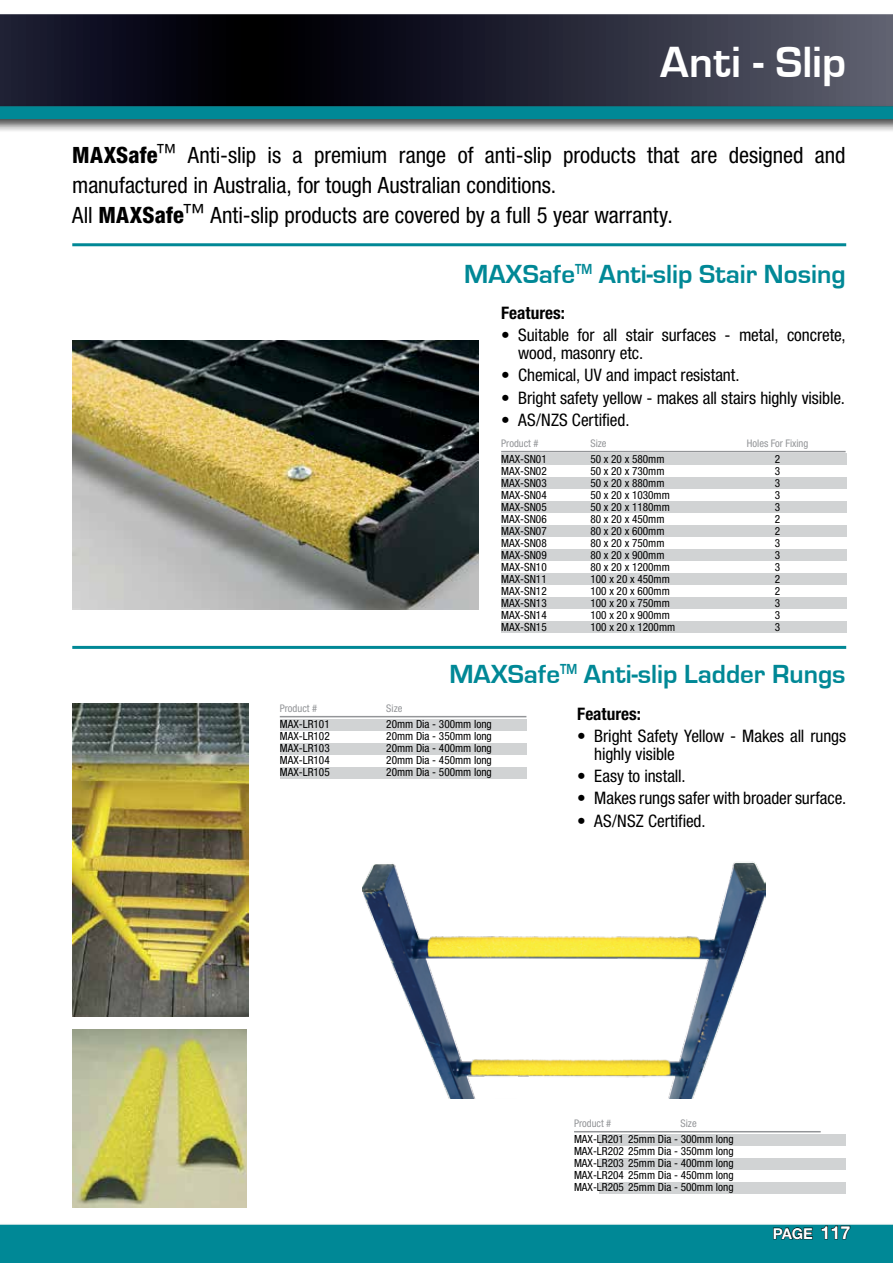
<style>
.page{position:relative;width:893px;height:1263px;background:#fff}
.page>*{position:absolute;margin:0;border:0;box-sizing:border-box;transform-origin:0 0}
.t1{font:700 45px "Eurostile";letter-spacing:.005em;color:#fff}
.t2{font:700 27px "Eurostile";color:#008896}
.t3{font:condensed 22.5px/30px "Helvetica Neue";color:#000;scale:.9 1}
.t4{font:condensed 17.25px/18px "Helvetica Neue";letter-spacing:-.005em;color:#000}
.t5{font:700 condensed 17.25px "Helvetica Neue";color:#000}
.t6{font:700 15px "Helvetica Neue";color:#fff}
.t7{font:condensed 11.25px/12px "Helvetica Neue";color:#000;text-align:justify}
.t8{font:condensed 10.5px "Helvetica Neue";color:#939598}
.s1{font-weight:800}
.s2{font-size:18px}
</style>
<div class="page">
<svg style="left:0;top:14px;width:893px;height:90px;background:#212230"></svg>
<div style="left:0;top:104px;width:893px;height:29px;background:#000;opacity:.6"></div>
<svg style="left:0;top:106px;width:893px;height:13px;background:#018593"></svg>
<div style="left:0;top:1222px;width:893px;height:41px;background:#000;opacity:.6"></div>
<div style="left:0;top:1225px;width:893px;height:38px;background:#008896"></div>
<div style="left:600px;top:1134px;width:246px;height:12px;background:#d1d3d4"></div>
<div style="left:600px;top:1158px;width:246px;height:12px;background:#d1d3d4"></div>
<div style="left:600px;top:1182px;width:246px;height:12px;background:#d1d3d4"></div>
<div style="left:280px;top:719px;width:246px;height:12px;background:#d1d3d4"></div>
<div style="left:280px;top:743px;width:246px;height:12px;background:#d1d3d4"></div>
<div style="left:280px;top:767px;width:246px;height:12px;background:#d1d3d4"></div>
<div style="left:501px;top:453px;width:345px;height:12px;background:#d1d3d4"></div>
<div style="left:501px;top:477px;width:345px;height:12px;background:#d1d3d4"></div>
<div style="left:501px;top:501px;width:345px;height:12px;background:#d1d3d4"></div>
<div style="left:501px;top:525px;width:345px;height:12px;background:#d1d3d4"></div>
<div style="left:501px;top:549px;width:345px;height:12px;background:#d1d3d4"></div>
<div style="left:501px;top:573px;width:345px;height:12px;background:#d1d3d4"></div>
<div style="left:501px;top:597px;width:345px;height:12px;background:#d1d3d4"></div>
<div style="left:501px;top:621px;width:345px;height:12px;background:#d1d3d4"></div>
<img style="left:72px;top:340px;width:407px;height:269px">
<hr style="left:501px;top:451px;width:345px;height:1px;background:#939598">
<img style="left:72px;top:703px;width:176px;height:313px">
<img style="left:72px;top:1029px;width:175px;height:179px">
<img style="left:363px;top:861px;width:402px;height:238px">
<hr style="left:280px;top:716px;width:246px;height:1px;background:#939598">
<hr style="left:574px;top:1131px;width:247px;height:1px;background:#939598">
<hr style="left:72px;top:243px;width:774px;height:3px;background:#008896">
<hr style="left:72px;top:646px;width:774px;height:3px;background:#008896">
<h1 class="t1" style="left:660px;top:37px;width:188px">Anti - Slip</h1>
<h3 class="t3" style="left:72px;top:140px;width:861px"><span class="s1">MAXSafe</span>™ Anti-slip is a premium range of anti-slip products that are designed and manufactured in Australia, for tough Australian conditions.<br>All <span class="s1">MAXSafe</span>™ Anti-slip products are covered by a full 5 year warranty.</h3>
<h2 class="t2" style="left:464px;top:260px;width:383px">MAXSafe<sup>TM</sup> Anti-slip Stair Nosing</h2>
<h3 class="t5" style="left:501px;top:302px;width:65px">Features:</h3>
<h3 class="t4" style="left:518px;top:326px;width:329px;text-indent:-17px">• Suitable for all stair surfaces - metal, concrete, wood, masonry etc.</h3>
<h3 class="t4" style="left:501px;top:366px;width:240px">• Chemical, UV and impact resistant.</h3>
<h3 class="t4" style="left:501px;top:388px;width:345px">• Bright safety yellow - makes all stairs highly visible.</h3>
<h3 class="t4" style="left:501px;top:411px;width:130px">• AS/NZS Certified.</h3>
<p class="t8" style="left:501px;top:437px;width:39px">Product #</p>
<p class="t8" style="left:590px;top:437px;width:18px">Size</p>
<p class="t8" style="left:747px;top:437px;width:63px">Holes For Fixing</p>
<p class="t7" style="left:501px;top:453px;width:47px">MAX-SN01</p>
<p class="t7" style="left:590px;top:453px;width:75px">50 x 20 x 580mm</p>
<p class="t7" style="left:775px;top:453px;width:7px">2</p>
<p class="t7" style="left:501px;top:465px;width:47px">MAX-SN02</p>
<p class="t7" style="left:590px;top:465px;width:75px">50 x 20 x 730mm</p>
<p class="t7" style="left:775px;top:465px;width:7px">3</p>
<p class="t7" style="left:501px;top:477px;width:47px">MAX-SN03</p>
<p class="t7" style="left:590px;top:477px;width:75px">50 x 20 x 880mm</p>
<p class="t7" style="left:775px;top:477px;width:7px">3</p>
<p class="t7" style="left:501px;top:489px;width:47px">MAX-SN04</p>
<p class="t7" style="left:590px;top:489px;width:81px">50 x 20 x 1030mm</p>
<p class="t7" style="left:775px;top:489px;width:7px">3</p>
<p class="t7" style="left:501px;top:501px;width:47px">MAX-SN05</p>
<p class="t7" style="left:590px;top:501px;width:81px">50 x 20 x 1180mm</p>
<p class="t7" style="left:775px;top:501px;width:7px">3</p>
<p class="t7" style="left:501px;top:513px;width:47px">MAX-SN06</p>
<p class="t7" style="left:590px;top:513px;width:75px">80 x 20 x 450mm</p>
<p class="t7" style="left:775px;top:513px;width:7px">2</p>
<p class="t7" style="left:501px;top:525px;width:47px">MAX-SN07</p>
<p class="t7" style="left:590px;top:525px;width:75px">80 x 20 x 600mm</p>
<p class="t7" style="left:775px;top:525px;width:7px">2</p>
<p class="t7" style="left:501px;top:537px;width:47px">MAX-SN08</p>
<p class="t7" style="left:590px;top:537px;width:75px">80 x 20 x 750mm</p>
<p class="t7" style="left:775px;top:537px;width:7px">3</p>
<p class="t7" style="left:501px;top:549px;width:47px">MAX-SN09</p>
<p class="t7" style="left:590px;top:549px;width:75px">80 x 20 x 900mm</p>
<p class="t7" style="left:775px;top:549px;width:7px">3</p>
<p class="t7" style="left:501px;top:561px;width:47px">MAX-SN10</p>
<p class="t7" style="left:590px;top:561px;width:81px">80 x 20 x 1200mm</p>
<p class="t7" style="left:775px;top:561px;width:7px">3</p>
<p class="t7" style="left:501px;top:573px;width:47px">MAX-SN11</p>
<p class="t7" style="left:590px;top:573px;width:81px">100 x 20 x 450mm</p>
<p class="t7" style="left:775px;top:573px;width:7px">2</p>
<p class="t7" style="left:501px;top:585px;width:47px">MAX-SN12</p>
<p class="t7" style="left:590px;top:585px;width:81px">100 x 20 x 600mm</p>
<p class="t7" style="left:775px;top:585px;width:7px">2</p>
<p class="t7" style="left:501px;top:597px;width:47px">MAX-SN13</p>
<p class="t7" style="left:590px;top:597px;width:81px">100 x 20 x 750mm</p>
<p class="t7" style="left:775px;top:597px;width:7px">3</p>
<p class="t7" style="left:501px;top:609px;width:47px">MAX-SN14</p>
<p class="t7" style="left:590px;top:609px;width:81px">100 x 20 x 900mm</p>
<p class="t7" style="left:775px;top:609px;width:7px">3</p>
<p class="t7" style="left:501px;top:621px;width:47px">MAX-SN15</p>
<p class="t7" style="left:590px;top:621px;width:86px">100 x 20 x 1200mm</p>
<p class="t7" style="left:775px;top:621px;width:7px">3</p>
<h2 class="t2" style="left:449px;top:659px;width:398px">MAXSafe<sup>TM</sup> Anti-slip Ladder Rungs</h2>
<p class="t8" style="left:280px;top:702px;width:39px">Product #</p>
<p class="t8" style="left:386px;top:702px;width:18px">Size</p>
<p class="t7" style="left:280px;top:718px;width:51px">MAX-LR101</p>
<p class="t7" style="left:386px;top:718px;width:107px">20mm Dia - 300mm long</p>
<p class="t7" style="left:280px;top:730px;width:51px">MAX-LR102</p>
<p class="t7" style="left:386px;top:730px;width:107px">20mm Dia - 350mm long</p>
<p class="t7" style="left:280px;top:742px;width:51px">MAX-LR103</p>
<p class="t7" style="left:386px;top:742px;width:107px">20mm Dia - 400mm long</p>
<p class="t7" style="left:280px;top:754px;width:51px">MAX-LR104</p>
<p class="t7" style="left:386px;top:754px;width:107px">20mm Dia - 450mm long</p>
<p class="t7" style="left:280px;top:766px;width:51px">MAX-LR105</p>
<p class="t7" style="left:386px;top:766px;width:107px">20mm Dia - 500mm long</p>
<h3 class="t5" style="left:577px;top:703px;width:65px">Features:</h3>
<h3 class="t4" style="left:594px;top:727px;width:253px;text-indent:-17px">• Bright Safety Yellow - Makes all rungs highly visible</h3>
<h3 class="t4" style="left:577px;top:767px;width:110px">• Easy to install.</h3>
<h3 class="t4" style="left:577px;top:789px;width:270px">• Makes rungs safer with broader surface.</h3>
<h3 class="t4" style="left:577px;top:811px;width:130px">• AS/NSZ Certified.</h3>
<p class="t8" style="left:574px;top:1117px;width:39px">Product #</p>
<p class="t8" style="left:681px;top:1117px;width:18px">Size</p>
<p class="t7" style="left:574px;top:1133px;width:161px">MAX-LR201 25mm Dia - 300mm long MAX-LR202 25mm Dia - 350mm long MAX-LR203 25mm Dia - 400mm long MAX-LR204 25mm Dia - 450mm long MAX-LR205 25mm Dia - 500mm long</p>
<h3 class="t6" style="left:773px;top:1224px;width:79px">PAGE <span class="s2">117</span></h3>
</div>
